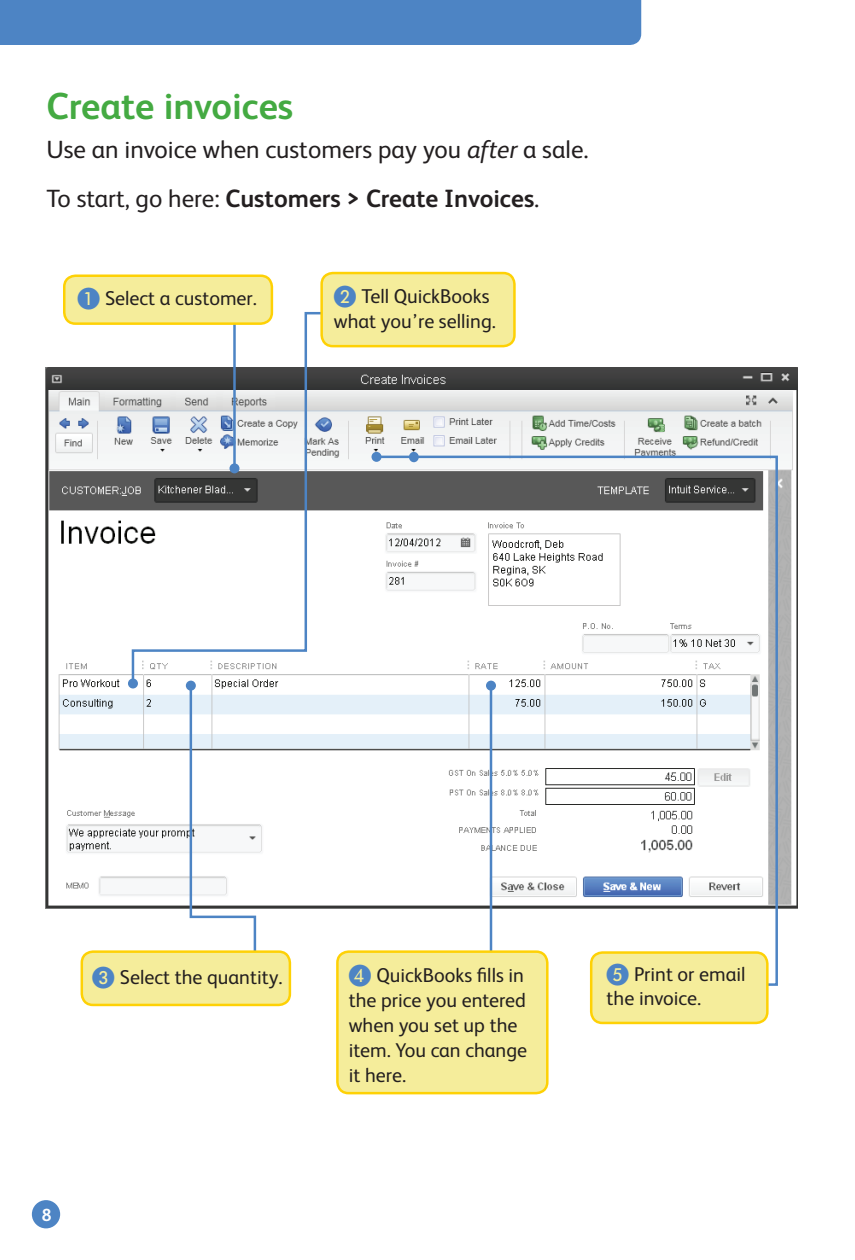
<style>
.page{position:relative;width:855px;height:1260px;background:#fff}
.page>*{position:absolute;margin:0;border:0;box-sizing:border-box;transform-origin:0 0}
.t1{font:700 37.5px "FS Albert";color:#44aa42}
.t2{font:25px/49px "FS Albert";color:#231f20}
.t3{font:20px/25px "FS Albert";color:#231f20}
.t4{font:700 17.5px "FS Albert";color:#fff}
.s1{font-style:italic}
.s2{font-weight:700}
.s3{color:#4d84c4}
</style>
<div class="page">
<img style="left:46px;top:367px;width:752px;height:542px">
<div style="left:0;top:0;width:641px;height:45px;background:#4d84c4"></div>
<div style="left:32px;top:1200px;width:28px;height:28px;background:#4d84c4;border-radius:50%"></div>
<div style="left:64px;top:276px;width:208px;height:48px;background:#f5ed9b;border-radius:11px"></div>
<div style="left:63px;top:274px;width:210px;height:51px;border:2px solid #fed105;border-radius:11px"></div>
<svg style="left:409px;top:452px;width:10px;height:10px"></svg>
<svg style="left:188px;top:686px;width:69px;height:264px"></svg>
<div style="left:186px;top:681px;width:10px;height:10px;background:#4d84c4;border-radius:50%"></div>
<div style="left:82px;top:952px;width:208px;height:53px;background:#f5ed9b;border-radius:11px"></div>
<div style="left:81px;top:950px;width:210px;height:56px;border:2px solid #fed105;border-radius:11px"></div>
<svg style="left:130px;top:311px;width:205px;height:375px"></svg>
<div style="left:128px;top:678px;width:10px;height:10px;background:#4d84c4;border-radius:50%"></div>
<div style="left:322px;top:273px;width:192px;height:73px;background:#f5ed9b;border-radius:11px"></div>
<div style="left:320px;top:272px;width:196px;height:75px;border:2px solid #fed105;border-radius:11px"></div>
<svg style="left:374px;top:454px;width:405px;height:533px"></svg>
<div style="left:372px;top:452px;width:10px;height:10px;background:#4d84c4;border-radius:50%"></div>
<div style="left:591px;top:953px;width:176px;height:70px;background:#f5ed9b;border-radius:11px"></div>
<div style="left:590px;top:951px;width:179px;height:73px;border:2px solid #fed105;border-radius:11px"></div>
<hr style="left:490px;top:686px;width:2px;height:274px;background:#4d84c4">
<div style="left:486px;top:681px;width:10px;height:10px;background:#4d84c4;border-radius:50%"></div>
<div style="left:337px;top:952px;width:210px;height:141px;background:#f5ed9b;border-radius:11px"></div>
<div style="left:336px;top:950px;width:213px;height:144px;border:2px solid #fed105;border-radius:11px"></div>
<h1 class="t1" style="left:46px;top:81px;width:249px">Create invoices</h1>
<p class="t2" style="left:46px;top:124px;width:544px">Use an invoice when customers pay you <span class="s1">after</span> a sale.<br>To start, go here: <span class="s2">Customers &gt; Create Invoices</span>.</p>
<p class="t3" style="left:77px;top:285px;width:181px"><span class="s3">❶</span> Select a customer.</p>
<p class="t3" style="left:334px;top:282px;width:164px"><span class="s3">❷</span> Tell QuickBooks what you’re selling.</p>
<p class="t3" style="left:92px;top:964px;width:192px"><span class="s3">❸</span> Select the quantity.</p>
<p class="t4" style="left:42px;top:1203px;width:11px">8</p>
<p class="t3" style="left:349px;top:961px;width:180px"><span class="s3">❹</span> QuickBooks fills in the price you entered when you set up the item. You can change it here.</p>
<p class="t3" style="left:607px;top:961px;width:141px;line-height:24px"><span class="s3">❺</span> Print or email the invoice.</p>
</div>
